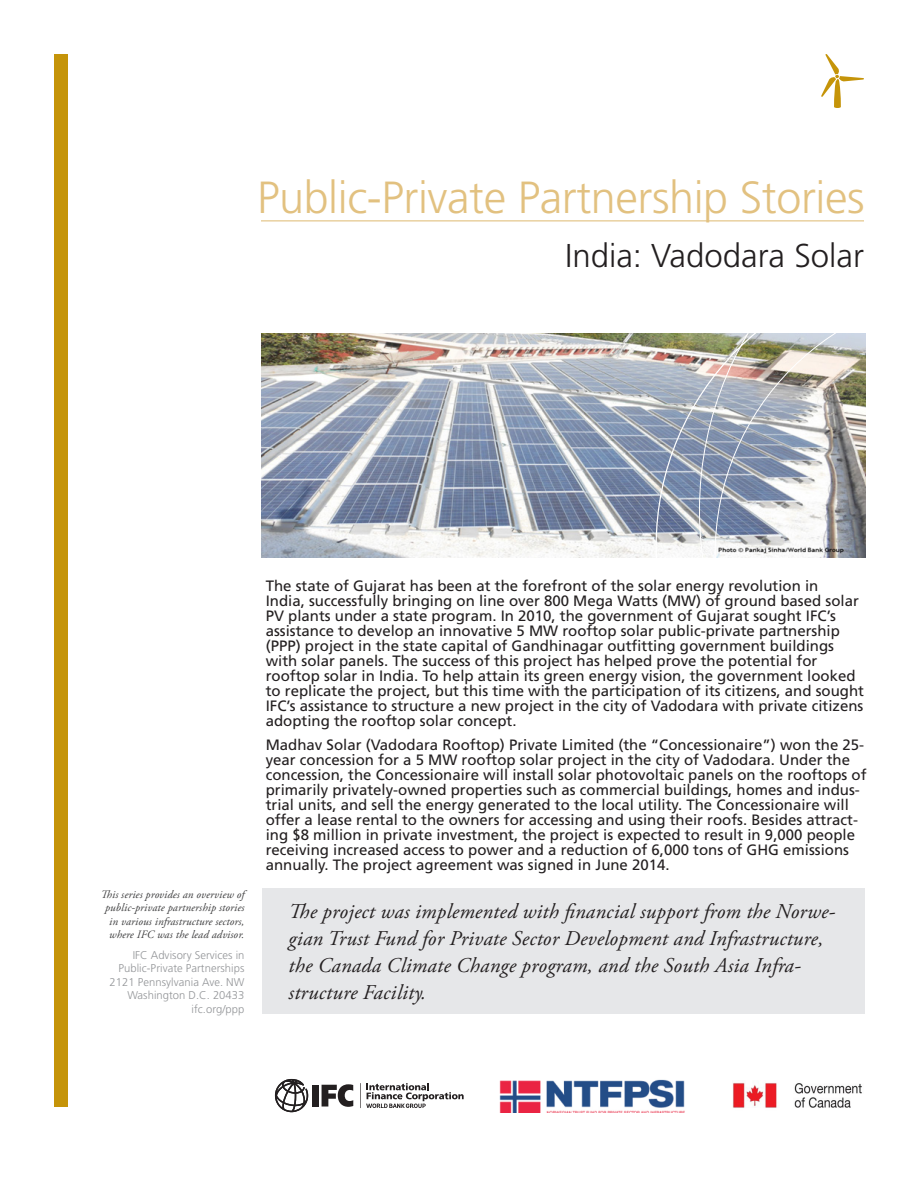
<style>
.page{position:relative;width:918px;height:1188px;background:#fff}
.page>*{position:absolute;margin:0;border:0;box-sizing:border-box;transform-origin:0 0}
.t1{font:300 45px "Frutiger LT Std";letter-spacing:-.01em;color:#e2c180}
.Project_Title{font:300 33px "Frutiger LT Std";color:#231f20}
.t2{font:italic 21px/27px "Adobe Garamond Pro";letter-spacing:.01em;color:#231f20}
.Cover_Paragraph{font:15px/15px "Frutiger LT Std";color:#231f20}
.Box_Subhead{font:italic 11.25px/13.5px "Adobe Garamond Pro";letter-spacing:.01em;color:#3e3e3f;text-align:right}
.Box_Subhead-2{font:300 11.25px/13.5px "Frutiger LT Std";letter-spacing:.005em;color:#939598;text-align:right}
</style>
<div class="page">
<img style="left:262px;top:334px;width:394px;height:224px">
<img style="left:656px;top:333px;width:43px;height:225px">
<img style="left:699px;top:333px;width:167px;height:225px">
<svg style="left:821px;top:54px;width:43px;height:54px"></svg>
<div style="left:262px;top:888px;width:603px;height:126px;background:#e6e7e9"></div>
<div style="left:54px;top:54px;width:14px;height:1053px;background:#c59409"></div>
<hr style="left:261px;top:220px;width:603px;height:1px;background:#e2c180">
<div style="left:312px;top:1085px;width:7px;height:22px;background:#231f20"></div>
<svg style="left:322px;top:1084px;width:31px;height:23px"></svg>
<svg style="left:360px;top:1083px;width:104px;height:25px"></svg>
<svg style="left:275px;top:1079px;width:33px;height:33px"></svg>
<img style="left:733px;top:1082px;width:129px;height:26px">
<img style="left:499px;top:1079px;width:186px;height:33px">
<p class="t1" style="left:257px;top:172px;width:609px">Public-Private Partnership Stories</p>
<p class="Project_Title" style="left:565px;top:237px;width:300px">India: Vadodara Solar</p>
<p class="Box_Subhead" style="left:101px;top:888px;width:145px">This series provides an overview of public-private partnership stories in various infrastructure sectors, where IFC was the lead advisor.</p>
<p class="Box_Subhead-2" style="left:110px;top:948px;width:136px">IFC Advisory Services in<br>Public-Private Partnerships<br>2121 Pennsylvania Ave. NW<br>Washington D.C. 20433 ifc.org/ppp</p>
<p class="Cover_Paragraph" style="left:266px;top:578px;width:600px">The state of Gujarat has been at the forefront of the solar energy revolution in<br>India, successfully bringing on line over 800 Mega Watts (MW) of ground based solar PV plants under a state program. In 2010, the government of Gujarat sought IFC’s assistance to develop an innovative 5 MW rooftop solar public-private partnership (PPP) project in the state capital of Gandhinagar outfitting government buildings with solar panels. The success of this project has helped prove the potential for rooftop solar in India. To help attain its green energy vision, the government looked to replicate the project, but this time with the participation of its citizens, and sought IFC’s assistance to structure a new project in the city of Vadodara with private citizens adopting the rooftop solar concept.</p>
<p class="Cover_Paragraph" style="left:266px;top:737px;width:602px">Madhav Solar (Vadodara Rooftop) Private Limited (the “Concessionaire”) won the 25- year concession for a 5 MW rooftop solar project in the city of Vadodara. Under the concession, the Concessionaire will install solar photovoltaic panels on the rooftops of primarily privately-owned properties such as commercial buildings, homes and indus&shy;trial units, and sell the energy generated to the local utility. The Concessionaire will offer a lease rental to the owners for accessing and using their roofs. Besides attract&shy;ing $8 million in private investment, the project is expected to result in 9,000 people receiving increased access to power and a reduction of 6,000 tons of GHG emissions annually. The project agreement was signed in June 2014.</p>
<p class="t2" style="left:289px;top:899px;width:548px">The project was implemented with financial support from the Norwe&shy;gian Trust Fund for Private Sector Development and Infrastructure, the Canada Climate Change program, and the South Asia Infra&shy;structure Facility.</p>
</div>
